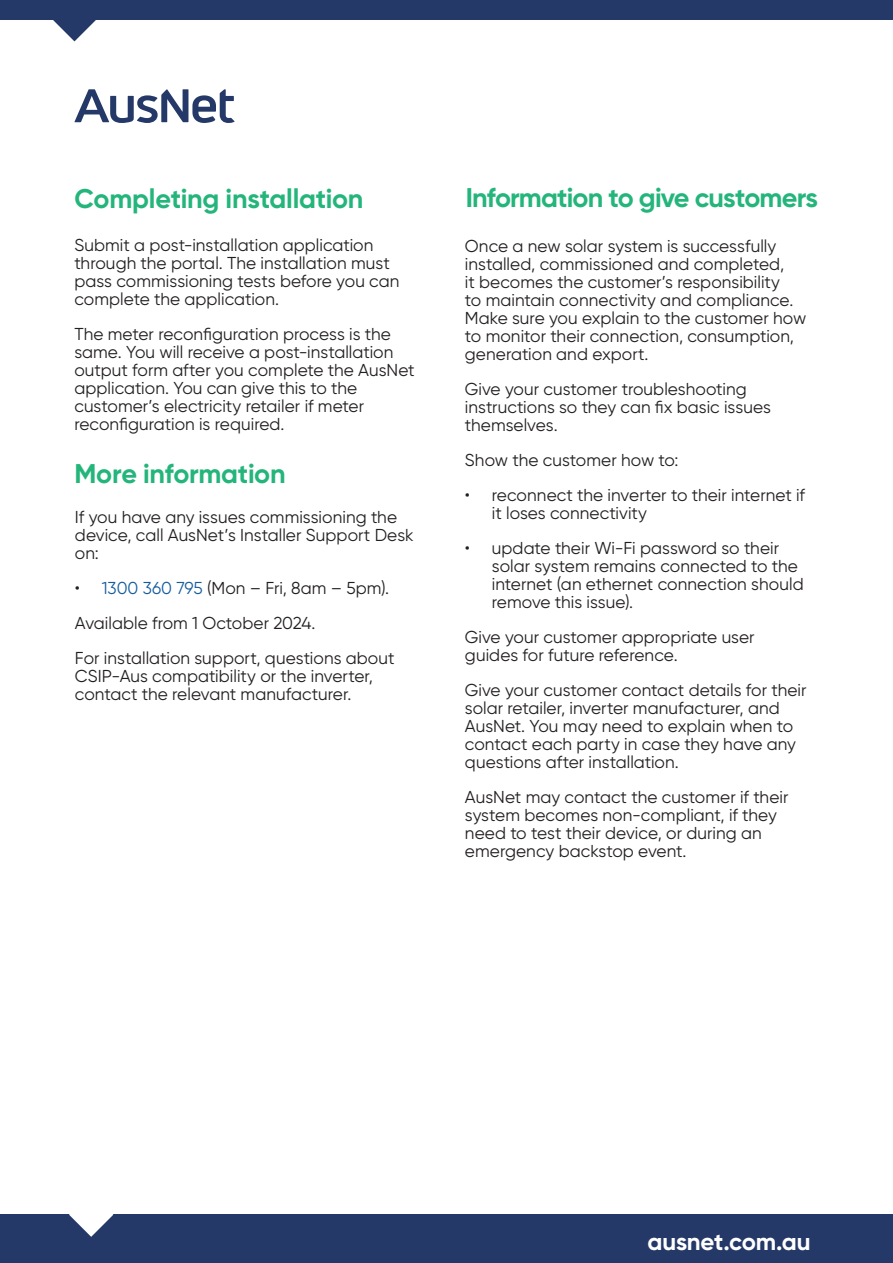
<style>
.page{position:relative;width:893px;height:1263px;background:#fff}
.page>*{position:absolute;margin:0;border:0;box-sizing:border-box;transform-origin:0 0}
.t1{font:700 27px "Gilroy";letter-spacing:-.015em;color:#24b57b}
.t2{font:700 24px "Gilroy";letter-spacing:-.01em;color:#fff}
.Body_copy{font:17.25px/18px "Gilroy";color:#231f20}
.s1{color:#175d9e}
</style>
<div class="page">
<div style="left:0;top:0;width:893px;height:20px;background:#253968"></div>
<svg style="left:53px;top:20px;width:43px;height:21px"></svg>
<svg style="left:74px;top:89px;width:161px;height:34px"></svg>
<div style="left:0;top:1215px;width:893px;height:48px;background:#253968"></div>
<svg style="left:69px;top:1214px;width:44px;height:23px"></svg>
<p class="t1" style="left:74px;top:182px;width:291px">Completing installation</p>
<p class="Body_copy" style="left:74px;top:236px;width:326px">Submit a post-installation application through the portal. The installation must pass commissioning tests before you can complete the application.</p>
<p class="Body_copy" style="left:74px;top:325px;width:342px">The meter reconfiguration process is the same. You will receive a post-installation output form after you complete the AusNet application. You can give this to the customer’s electricity retailer if meter reconfiguration is required.</p>
<p class="t1" style="left:74px;top:457px;width:213px">More information</p>
<p class="Body_copy" style="left:75px;top:508px;width:340px">If you have any issues commissioning the device, call AusNet’s Installer Support Desk on:</p>
<p class="Body_copy" style="left:75px;top:579px;width:316px">• <span class="s1">1300 360 795</span> (Mon – Fri, 8am – 5pm).</p>
<p class="Body_copy" style="left:75px;top:614px;width:242px">Available from 1 October 2024.</p>
<p class="Body_copy" style="left:75px;top:649px;width:321px">For installation support, questions about<br>CSIP-Aus compatibility or the inverter, contact the relevant manufacturer.</p>
<p class="t1" style="left:466px;top:181px;width:354px">Information to give customers</p>
<p class="Body_copy" style="left:465px;top:237px;width:343px">Once a new solar system is successfully installed, commissioned and completed,<br>it becomes the customer’s responsibility<br>to maintain connectivity and compliance.<br>Make sure you explain to the customer how to monitor their connection, consumption, generation and export.</p>
<p class="Body_copy" style="left:465px;top:380px;width:307px">Give your customer troubleshooting instructions so they can fix basic issues themselves.</p>
<p class="Body_copy" style="left:465px;top:451px;width:215px">Show the customer how to:</p>
<p class="Body_copy" style="left:492px;top:486px;width:315px;text-indent:-27px">• reconnect the inverter to their internet if it loses connectivity</p>
<p class="Body_copy" style="left:492px;top:539px;width:313px;text-indent:-27px">• update their Wi-Fi password so their solar system remains connected to the internet (an ethernet connection should remove this issue).</p>
<p class="Body_copy" style="left:465px;top:628px;width:291px">Give your customer appropriate user guides for future reference.</p>
<p class="Body_copy" style="left:465px;top:681px;width:343px">Give your customer contact details for their solar retailer, inverter manufacturer, and AusNet. You may need to explain when to contact each party in case they have any questions after installation.</p>
<p class="Body_copy" style="left:465px;top:788px;width:325px">AusNet may contact the customer if their system becomes non-compliant, if they need to test their device, or during an emergency backstop event.</p>
<p class="t2" style="left:647px;top:1227px;width:165px">ausnet.com.au</p>
</div>
